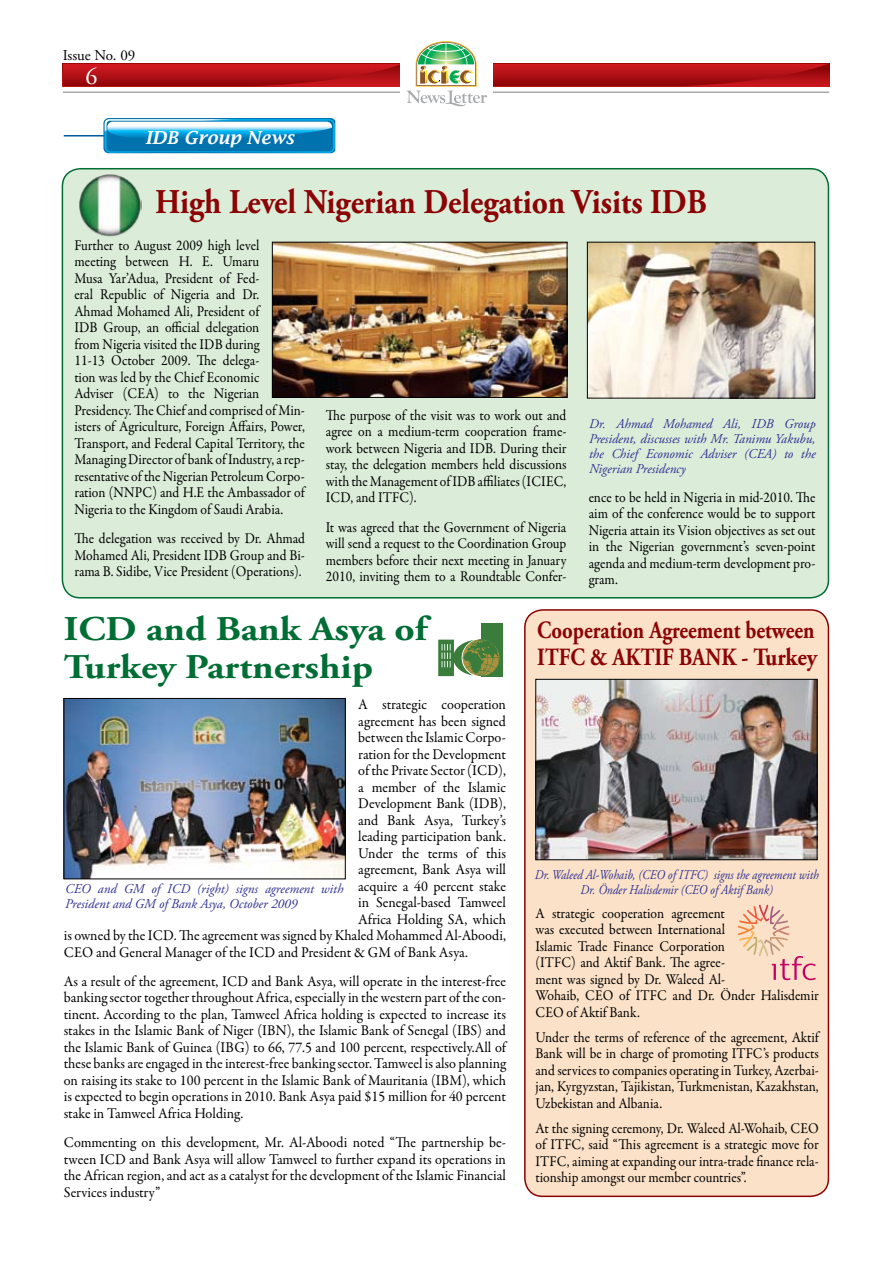
<style>
.page{position:relative;width:893px;height:1263px;background:#fff}
.page>*{position:absolute;margin:0;border:0;box-sizing:border-box;transform-origin:0 0}
.t1{font:700 34.65px "Adobe Garamond Pro";color:#8b0304;scale:.91 1}
.t2{font:700 34.65px/37.8px "Adobe Garamond Pro";color:#006e34;scale:1.14 1}
.t3{font:700 24.75px/27px "Adobe Garamond Pro";color:#8b0304;scale:.84 1}
.t4{font:24px "Adobe Garamond Pro";color:#fff}
.t5{font:italic 600 18px "Lucida Bright";color:#fff}
.t6{font:15px/16.5px "Garamond Premr Pro";color:#000;text-align:justify;scale:.91 1}
.t7{font:15px/16.5px "Garamond Premr Pro";color:#000;text-align:justify;scale:.95 1}
.t8{font:15px "Adobe Garamond Pro";color:#000}
.t9{font:italic 13.5px/15px "Adobe Garamond Pro";color:#2e3192}
.t10{font:italic 13.5px/15px "Adobe Garamond Pro";color:#2e3192;text-align:center;scale:.87 1}
</style>
<div class="page">
<svg style="left:63px;top:41px;width:766px;height:66px"></svg>
<div style="left:525px;top:610px;width:303px;height:586px;background:#fae1c7;border-radius:18px"></div>
<div style="left:524px;top:609px;width:305px;height:588px;border:2px solid #8b0304;border-radius:18px"></div>
<div style="left:62px;top:169px;width:766px;height:429px;background:#dbedd9;border-radius:18px"></div>
<div style="left:62px;top:168px;width:767px;height:430px;border:2px solid #006e34;border-radius:18px"></div>
<img style="left:66px;top:700px;width:277px;height:177px">
<div style="left:64px;top:698px;width:281px;height:181px;border:1px solid #000"></div>
<img style="left:538px;top:681px;width:277px;height:177px">
<div style="left:536px;top:679px;width:281px;height:181px;border:1px solid #000"></div>
<hr style="left:64px;top:135px;width:44px;height:2px;background:#005b9e">
<svg style="left:101px;top:118px;width:234px;height:35px;background:#3ba0cf"></svg>
<img style="left:274px;top:244px;width:291px;height:152px">
<div style="left:272px;top:242px;width:295px;height:156px;border:1px solid #000"></div>
<img style="left:589px;top:244px;width:224px;height:152px">
<div style="left:481px;top:623px;width:21px;height:53px;background:#397c3c"></div>
<svg style="left:438px;top:639px;width:61px;height:37px"></svg>
<img style="left:79px;top:174px;width:63px;height:63px">
<svg style="left:738px;top:905px;width:78px;height:75px"></svg>
<p class="t8" style="left:63px;top:46px;width:74px">Issue No. 09</p>
<h3 class="t4" style="left:85px;top:62px;width:13px">6</h3>
<p class="t5" style="left:145px;top:127px;width:151px">IDB Group News</p>
<h1 class="t1" style="left:155px;top:182px;width:608px">High Level Nigerian Delegation Visits IDB</h1>
<p class="t6" style="left:74px;top:237px;width:255px;text-align:left">Further to August 2009 high level<br>meeting between H. E. Umaru<br>Musa Yar’Adua, President of Fed-<br>eral Republic of Nigeria and Dr.<br>Ahmad Mohamed Ali, President of<br>IDB Group, an official delegation<br>from Nigeria visited the IDB during<br>11-13 October 2009. The delega-<br>tion was led by the Chief Economic<br>Adviser (CEA) to the Nigerian Presidency. The Chief and comprised of Min&shy;isters of Agriculture, Foreign Affairs, Power, Transport, and Federal Capital Territory, the Managing Director of bank of Industry, a rep&shy;resentative of the Nigerian Petroleum Corpo&shy;ration (NNPC) and H.E the Ambassador of Nigeria to the Kingdom of Saudi Arabia.</p>
<p class="t6" style="left:74px;top:530px;width:255px">The delegation was received by Dr. Ahmad Mohamed Ali, President IDB Group and Bi&shy;rama B. Sidibe, Vice President (Operations).</p>
<p class="t6" style="left:326px;top:407px;width:266px">The purpose of the visit was to work out and agree on a medium-term cooperation frame&shy;work between Nigeria and IDB. During their stay, the delegation members held discussions with the Management of IDB affiliates (ICIEC, ICD, and ITFC).</p>
<p class="t6" style="left:326px;top:519px;width:266px">It was agreed that the Government of Nigeria will send a request to the Coordination Group members before their next meeting in January 2010, inviting them to a Roundtable Confer-</p>
<p class="t9" style="left:589px;top:417px;width:228px;text-align:justify">Dr. Ahmad Mohamed Ali, IDB Group President, discusses with Mr. Tanimu Yakubu, the Chief Economic Adviser (CEA) to the Nigerian Presidency</p>
<p class="t6" style="left:589px;top:489px;width:251px">ence to be held in Nigeria in mid-2010. The aim of the conference would be to support Nigeria attain its Vision objectives as set out in the Nigerian government’s seven-point agenda and medium-term development pro&shy;gram.</p>
<h1 class="t2" style="left:64px;top:611px;width:320px">ICD and Bank Asya of<br>Turkey Partnership</h1>
<p class="t7" style="left:358px;top:696px;width:157px">A strategic cooperation</p>
<p class="t7" style="left:358px;top:713px;width:157px">agreement has been signed</p>
<p class="t7" style="left:358px;top:729px;width:157px">between the Islamic Corpo-</p>
<p class="t7" style="left:358px;top:746px;width:157px">ration for the Development</p>
<p class="t7" style="left:358px;top:762px;width:157px">of the Private Sector (ICD),</p>
<p class="t7" style="left:358px;top:779px;width:157px">a member of the Islamic</p>
<p class="t7" style="left:358px;top:795px;width:157px">Development Bank (IDB),</p>
<p class="t7" style="left:358px;top:812px;width:157px">and Bank Asya, Turkey’s</p>
<p class="t7" style="left:358px;top:828px;width:157px">leading participation bank.</p>
<p class="t7" style="left:358px;top:845px;width:157px">Under the terms of this</p>
<p class="t7" style="left:358px;top:861px;width:157px">agreement, Bank Asya will</p>
<p class="t7" style="left:358px;top:878px;width:157px">acquire a 40 percent stake</p>
<p class="t7" style="left:358px;top:894px;width:157px">in Senegal-based Tamweel</p>
<p class="t7" style="left:358px;top:911px;width:157px">Africa Holding SA, which</p>
<p class="t7" style="left:64px;top:927px;width:467px">is owned by the ICD. The agreement was signed by Khaled Mohammed Al-Aboodi,</p>
<p class="t7" style="left:64px;top:944px;width:427px">CEO and General Manager of the ICD and President &amp; GM of Bank Asya.</p>
<p class="t7" style="left:64px;top:973px;width:467px">As a result of the agreement, ICD and Bank Asya, will operate in the interest-free banking sector together throughout Africa, especially in the western part of the con&shy;tinent. According to the plan, Tamweel Africa holding is expected to increase its stakes in the Islamic Bank of Niger (IBN), the Islamic Bank of Senegal (IBS) and the Islamic Bank of Guinea (IBG) to 66, 77.5 and 100 percent, respectively.All of these banks are engaged in the interest-free banking sector. Tamweel is also planning on raising its stake to 100 percent in the Islamic Bank of Mauritania (IBM), which is expected to begin operations in 2010. Bank Asya paid $15 million for 40 percent stake in Tamweel Africa Holding.</p>
<p class="t7" style="left:64px;top:1134px;width:467px">Commenting on this development, Mr. Al-Aboodi noted “The partnership be&shy;tween ICD and Bank Asya will allow Tamweel to further expand its operations in the African region, and act as a catalyst for the development of the Islamic Financial Services industry”</p>
<p class="t9" style="left:65px;top:882px;width:280px">CEO and GM of ICD (right) signs agreement with<br>President and GM of Bank Asya, October 2009</p>
<h2 class="t3" style="left:537px;top:617px;width:335px">Cooperation Agreement between<br>ITFC &amp; AKTIF BANK - Turkey</h2>
<p class="t10" style="left:535px;top:868px;width:328px">Dr. Waleed Al-Wohaib, (CEO of ITFC) signs the agreement with<br>Dr. Önder Halisdemir (CEO of Aktif Bank)</p>
<p class="t6" style="left:536px;top:905px;width:313px;text-align:left">A strategic cooperation agreement<br>was executed between International<br>Islamic Trade Finance Corporation<br>(ITFC) and Aktif Bank. The agree-<br>ment was signed by Dr. Waleed Al-<br>Wohaib, CEO of ITFC and Dr. Önder Halisdemir CEO of Aktif Bank.</p>
<p class="t6" style="left:536px;top:1029px;width:313px">Under the terms of reference of the agreement, Aktif Bank will be in charge of promoting ITFC’s products and services to companies operating in Turkey, Azerbai&shy;jan, Kyrgyzstan, Tajikistan, Turkmenistan, Kazakhstan, Uzbekistan and Albania.</p>
<p class="t6" style="left:536px;top:1120px;width:313px">At the signing ceremony, Dr. Waleed Al-Wohaib, CEO of ITFC, said “This agreement is a strategic move for ITFC, aiming at expanding our intra-trade finance rela&shy;tionship amongst our member countries”.</p>
</div>
